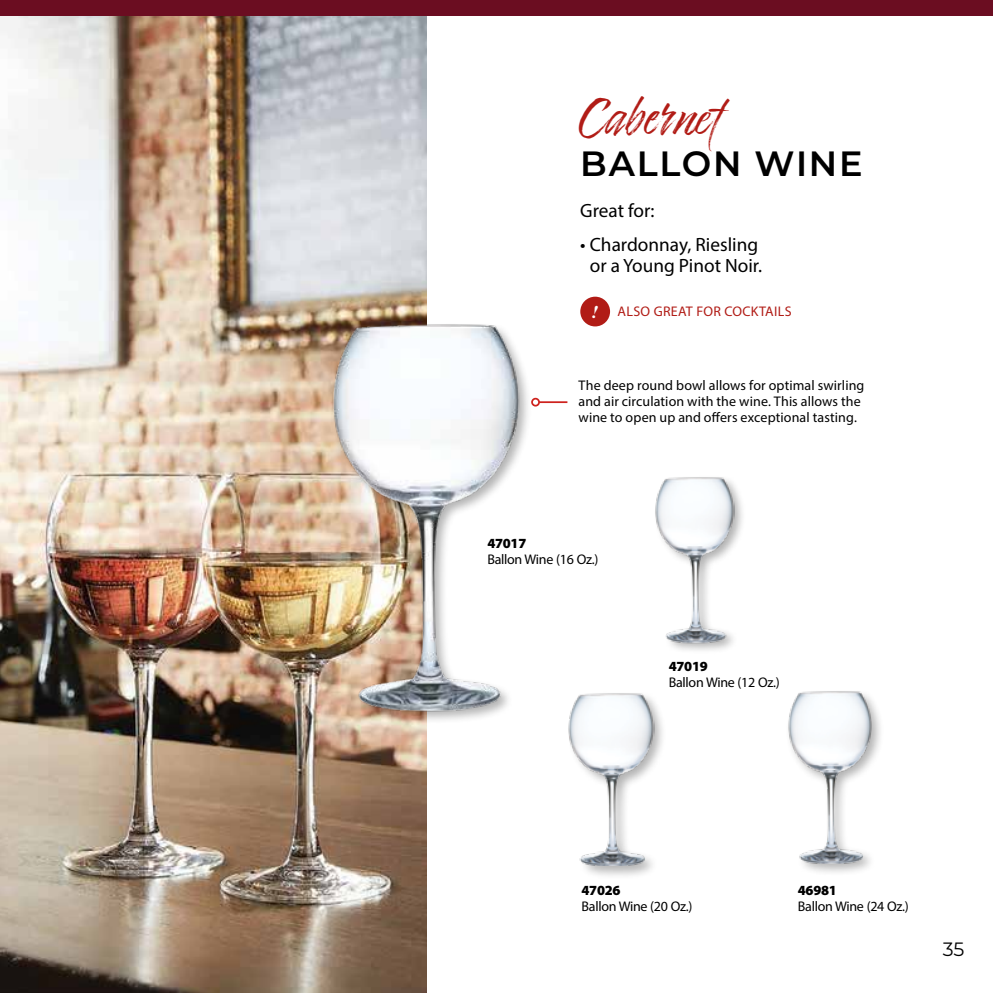
<style>
.page{position:relative;width:993px;height:993px;background:#fff}
.page>*{position:absolute;margin:0;border:0;box-sizing:border-box;transform-origin:0 0}
.t1{font:47.25px "Timberline";color:#b11c16}
.t2{font:600 35px "Montserrat";letter-spacing:.05em;color:#000}
.t3{font:19.25px/21px "Myriad Pro";color:#000;text-align:center}
.t4{font:19.25px "Montserrat";color:#000}
.t5{font:14px/15.8px "Myriad Pro";letter-spacing:.005em;color:#000}
.t6{font:14px "Myriad Pro";letter-spacing:-.02em;color:#000}
.t7{font:14px "Myriad Pro";letter-spacing:.02em;color:#b11c16}
.t8{font:900 14px "Myriad Pro";letter-spacing:-.02em;color:#000}
.s1{font-family:"Miller Banner";font-weight:700;font-style:italic;font-size:17.5px;color:#fff}
</style>
<div class="page">
<hr style="left:539px;top:401px;width:28px;height:2px;background:#ce231e">
<div style="left:531px;top:397px;width:9px;height:9px;border:2px solid #ce231e;border-radius:50%"></div>
<img style="left:0;top:16px;width:426px;height:976px">
<div style="left:330px;top:322px;width:201px;height:402px;background:#000;opacity:.3"></div>
<img style="left:331px;top:320px;width:191px;height:391px">
<div style="left:566px;top:690px;width:100px;height:189px;background:#000;opacity:.3"></div>
<img style="left:568px;top:690px;width:86px;height:174px">
<div style="left:785px;top:688px;width:99px;height:188px;background:#000;opacity:.3"></div>
<img style="left:786px;top:690px;width:85px;height:173px">
<div style="left:653px;top:474px;width:93px;height:180px;background:#000;opacity:.3"></div>
<img style="left:654px;top:474px;width:80px;height:170px">
<div style="left:580px;top:296px;width:30px;height:30px;background:#b11c16;border-radius:50%"></div>
<div style="left:0;top:0;width:992px;height:16px;background:#6b0d21"></div>
<h1 class="t1" style="left:580px;top:90px;width:152px">Cabernet</h1>
<h2 class="t2" style="left:580px;top:138px;width:284px">BALLON WINE</h2>
<h3 class="t3" style="left:580px;top:200px;width:76px">Great for:</h3>
<h3 class="t3" style="left:580px;top:234px;width:183px">• Chardonnay, Riesling or a Young Pinot Noir.</h3>
<p class="t7" style="left:591px;top:302px;width:201px"><span class="s1">!</span> ALSO GREAT FOR COCKTAILS</p>
<p class="t5" style="left:578px;top:377px;width:287px">The deep round bowl allows for optimal swirling and air circulation with the wine. This allows the wine to open up and offers exceptional tasting.</p>
<p class="t8" style="left:487px;top:534px;width:40px">47017</p>
<p class="t6" style="left:487px;top:550px;width:112px">Ballon Wine (16 Oz.)</p>
<p class="t8" style="left:668px;top:656px;width:40px">47019</p>
<p class="t6" style="left:668px;top:673px;width:112px">Ballon Wine (12 Oz.)</p>
<p class="t8" style="left:581px;top:881px;width:40px">47026</p>
<p class="t6" style="left:581px;top:897px;width:112px">Ballon Wine (20 Oz.)</p>
<p class="t8" style="left:797px;top:881px;width:40px">46981</p>
<p class="t6" style="left:797px;top:897px;width:112px">Ballon Wine (24 Oz.)</p>
<h3 class="t4" style="left:942px;top:935px;width:23px">35</h3>
</div>
